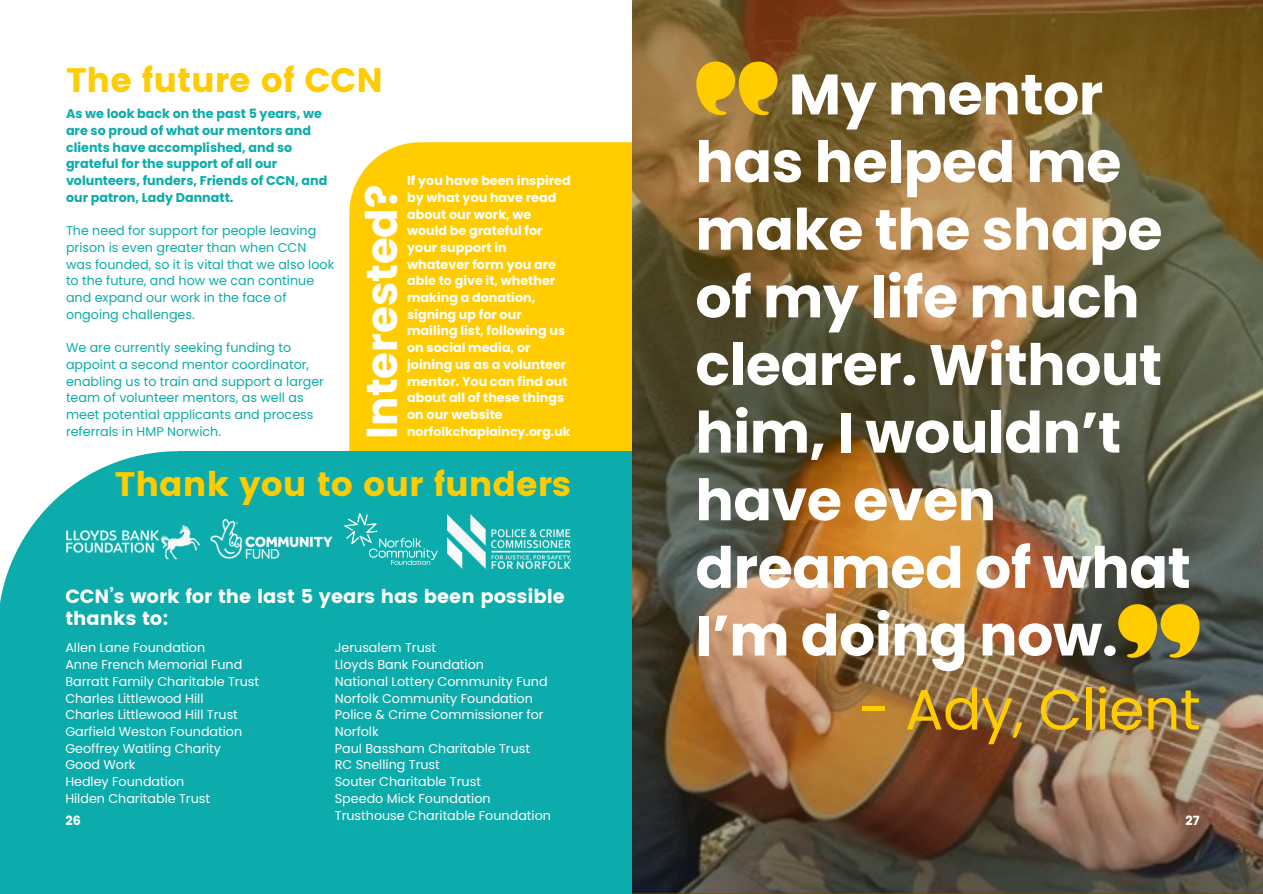
<style>
.page{position:relative;width:1263px;height:894px;background:#fff}
.page>*{position:absolute;margin:0;border:0;box-sizing:border-box;transform-origin:0 0}
.t1{font:700 56.85px/67.7px "Poppins";letter-spacing:-.005em;color:#fff}
.t2{font:56.85px "Poppins";letter-spacing:-.005em;color:#fc0}
.t3{font:700 43.5px "Poppins";color:#fff}
.t4{font:33.9px "Poppins";color:#fc0}
.t5{font:19.05px/22.2px "Poppins";color:#fff}
.t6{font:12.75px/16.6px "Poppins";color:#fff}
.t7{font:12.75px/16.6px "Poppins";color:#0bacab}
.t8{font:700 12.75px/16.6px "Poppins";color:#fff}
.t9{font:700 12.75px/16.6px "Poppins";color:#0bacab}
.t10{font:700 12.45px "Poppins";color:#fff}
</style>
<div class="page">
<div style="left:0;top:627px;width:669px;height:266px;background:#0bacab"></div>
<div style="left:349px;top:142px;width:283px;height:309px;background:#fc0"></div>
<div style="left:290px;top:451px;width:581px;height:180px;background:#0bacab"></div>
<svg style="left:0;top:451px;width:290px;height:176px;fill:#0bacab"></svg>
<img style="left:448px;top:514px;width:122px;height:54px">
<img style="left:66px;top:523px;width:134px;height:36px">
<img style="left:210px;top:519px;width:123px;height:40px">
<img style="left:344px;top:513px;width:94px;height:52px">
<img style="left:633px;top:0;width:630px;height:892px">
<svg style="left:696px;top:61px;width:81px;height:54px;background:#d9ab15"></svg>
<svg style="left:1118px;top:604px;width:82px;height:54px;background:#bb9c17"></svg>
<p class="t4" style="left:66px;top:60px;width:318px">The future of CCN</p>
<p class="t9" style="left:66px;top:105px;width:263px">As we look back on the past 5 years, we are so proud of what our mentors and clients have accomplished, and so grateful for the support of all our volunteers, funders, Friends of CCN, and our patron, Lady Dannatt.</p>
<p class="t7" style="left:66px;top:222px;width:252px">The need for support for people leaving prison is even greater than when CCN</p>
<p class="t7" style="left:66px;top:256px;width:270px">was founded, so it is vital that we also look to the future, and how we can continue</p>
<p class="t7" style="left:66px;top:289px;width:222px">and expand our work in the face of</p>
<p class="t7" style="left:66px;top:306px;width:130px">ongoing challenges.</p>
<p class="t7" style="left:66px;top:339px;width:227px">We are currently seeking funding to</p>
<p class="t7" style="left:66px;top:356px;width:259px">appoint a second mentor coordinator, enabling us to train and support a larger team of volunteer mentors, as well as</p>
<p class="t7" style="left:66px;top:406px;width:249px">meet potential applicants and process referrals in HMP Norwich.</p>
<p class="t3" style="left:352px;top:438px;width:255px;rotate:-90deg">Interested?</p>
<p class="t8" style="left:407px;top:172px;width:165px">If you have been inspired by what you have read about our work, we would be grateful for your support in whatever form you are able to give it, whether making a donation, signing up for our mailing list, following us on social media, or joining us as a volunteer mentor. You can find out about all of these things on our website</p>
<p class="t10" style="left:407px;top:422px;width:165px">norfolkchaplaincy.org.uk</p>
<p class="t4" style="left:115px;top:464px;width:457px">Thank you to our funders</p>
<p class="t5" style="left:65px;top:585px;width:501px">CCN’s work for the last 5 years has been possible thanks to:</p>
<p class="t6" style="left:65px;top:639px;width:141px">Allen Lane Foundation</p>
<p class="t6" style="left:65px;top:656px;width:178px">Anne French Memorial Fund</p>
<p class="t6" style="left:65px;top:672px;width:195px">Barratt Family Charitable Trust</p>
<p class="t6" style="left:65px;top:689px;width:140px">Charles Littlewood Hill</p>
<p class="t6" style="left:65px;top:706px;width:174px">Charles Littlewood Hill Trust</p>
<p class="t6" style="left:65px;top:723px;width:178px">Garfield Weston Foundation</p>
<p class="t6" style="left:65px;top:739px;width:157px">Geoffrey Watling Charity</p>
<p class="t6" style="left:65px;top:756px;width:72px">Good Work</p>
<p class="t6" style="left:65px;top:773px;width:120px">Hedley Foundation</p>
<p class="t6" style="left:65px;top:789px;width:146px">Hilden Charitable Trust</p>
<p class="t8" style="left:66px;top:812px;width:17px">26</p>
<p class="t6" style="left:335px;top:639px;width:103px">Jerusalem Trust</p>
<p class="t6" style="left:335px;top:656px;width:151px">Lloyds Bank Foundation</p>
<p class="t6" style="left:335px;top:672px;width:214px">National Lottery Community Fund</p>
<p class="t6" style="left:335px;top:689px;width:200px">Norfolk Community Foundation</p>
<p class="t6" style="left:335px;top:706px;width:210px">Police &amp; Crime Commissioner for<br>Norfolk</p>
<p class="t6" style="left:335px;top:739px;width:197px">Paul Bassham Charitable Trust</p>
<p class="t6" style="left:335px;top:756px;width:107px">RC Snelling Trust</p>
<p class="t6" style="left:335px;top:773px;width:148px">Souter Charitable Trust</p>
<p class="t6" style="left:335px;top:789px;width:157px">Speedo Mick Foundation</p>
<p class="t6" style="left:335px;top:806px;width:218px">Trusthouse Charitable Foundation</p>
<p class="t1" style="left:695px;top:61px;width:497px;text-indent:93px">My mentor has helped me make the shape of my life much clearer. Without him, I wouldn’t have even dreamed of what<br>I’m doing now.</p>
<p class="t2" style="left:859px;top:669px;width:343px">- Ady, Client</p>
<p class="t8" style="left:1185px;top:812px;width:16px">27</p>
</div>
